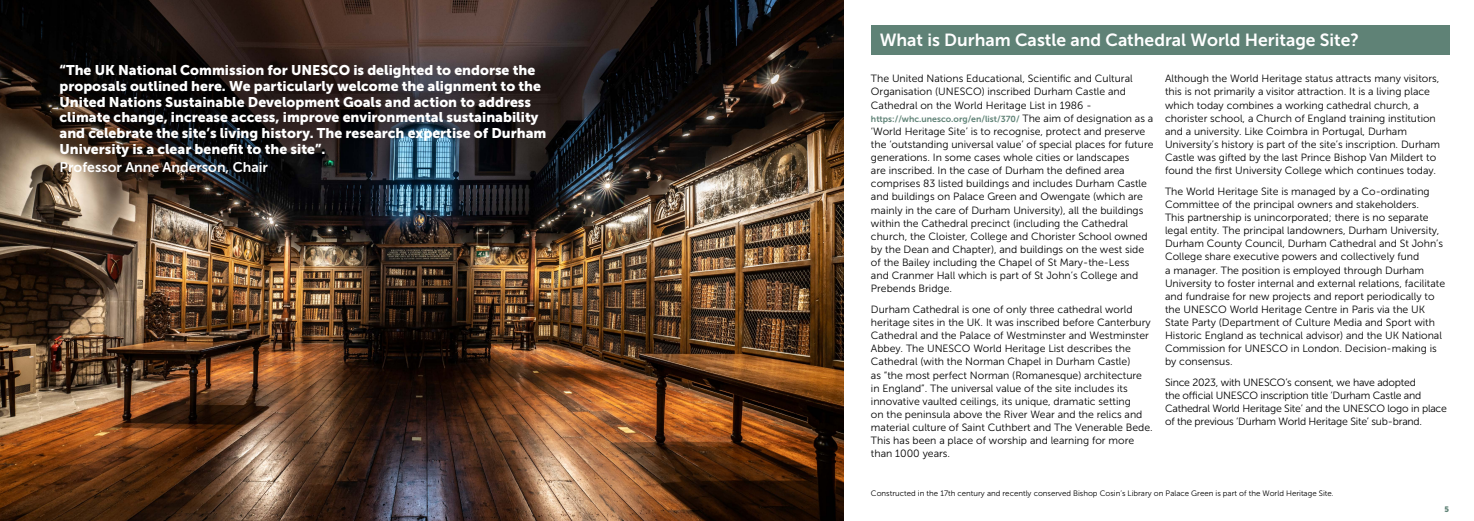
<style>
.page{position:relative;width:1474px;height:521px;background:#fff}
.page>*{position:absolute;margin:0;border:0;box-sizing:border-box;transform-origin:0 0}
.t1{font:17.5px "Museo Sans 700";color:#fff}
.t2{font:14px/15.8px "Museo Sans 900";color:#fff}
.t3{font:14px "Museo Sans 700";color:#fff}
.t4{font:10.5px/13.1px "Museo Sans 300";color:#000}
.t5{font:10.5px/13.1px "Museo Sans 300";letter-spacing:-.02em;color:#000}
.t6{font:8.75px "Museo Sans 700";color:#5f8276}
.t7{font:7.88px "Museo Sans 300";color:#000}
.t8{font:7.88px "Museo Sans 900";color:#5f8276}
.s1{font-family:"Museo Sans 300";font-size:10.5px;color:#000}
</style>
<div class="page">
<img style="left:0;top:0;width:843px;height:521px">
<div style="left:871px;top:25px;width:578px;height:30px;background:#5f8276"></div>
<p class="t2" style="left:60px;top:62px;width:488px">“The UK National Commission for UNESCO is delighted to endorse the proposals outlined here. We particularly welcome the alignment to the United Nations Sustainable Development Goals and action to address climate change, increase access, improve environmental sustainability and celebrate the site’s living history. The research expertise of Durham University is a clear benefit to the site”.</p>
<h2 class="t3" style="left:60px;top:159px;width:210px">Professor Anne Anderson, Chair</h2>
<h1 class="t1" style="left:879px;top:30px;width:481px">What is Durham Castle and Cathedral World Heritage Site?</h1>
<p class="t4" style="left:871px;top:72px;width:263px">The United Nations Educational, Scientific and Cultural<br>Organisation (UNESCO) inscribed Durham Castle and<br>Cathedral on the World Heritage List in 1986 -</p>
<p class="t6" style="left:871px;top:114px;width:284px">https://whc.unesco.org/en/list/370/ <span class="s1">The aim of designation as a</span></p>
<p class="t4" style="left:871px;top:125px;width:284px">‘World Heritage Site’ is to recognise, protect and preserve the ‘outstanding universal value’ of special places for future generations. In some cases whole cities or landscapes<br>are inscribed. In the case of Durham the defined area comprises 83 listed buildings and includes Durham Castle and buildings on Palace Green and Owengate (which are mainly in the care of Durham University), all the buildings within the Cathedral precinct (including the Cathedral church, the Cloister, College and Chorister School owned by the Dean and Chapter), and buildings on the west side of the Bailey including the Chapel of St Mary-the-Less<br>and Cranmer Hall which is part of St John’s College and Prebends Bridge.</p>
<p class="t4" style="left:871px;top:303px;width:283px">Durham Cathedral is one of only three cathedral world heritage sites in the UK. It was inscribed before Canterbury Cathedral and the Palace of Westminster and Westminster Abbey. The UNESCO World Heritage List describes the Cathedral (with the Norman Chapel in Durham Castle)<br>as “the most perfect Norman (Romanesque) architecture in England”. The universal value of the site includes its innovative vaulted ceilings, its unique, dramatic setting<br>on the peninsula above the River Wear and the relics and material culture of Saint Cuthbert and The Venerable Bede.<br>This has been a place of worship and learning for more than 1000 years.</p>
<p class="t4" style="left:1165px;top:72px;width:276px">Although the World Heritage status attracts many visitors, this is not primarily a visitor attraction. It is a living place which today combines a working cathedral church, a chorister school, a Church of England training institution and a university. Like Coimbra in Portugal, Durham University’s history is part of the site’s inscription. Durham Castle was gifted by the last Prince Bishop Van Mildert to found the first University College which continues today.</p>
<p class="t4" style="left:1165px;top:185px;width:282px">The World Heritage Site is managed by a Co-ordinating Committee of the principal owners and stakeholders.<br>This partnership is unincorporated; there is no separate legal entity. The principal landowners, Durham University, Durham County Council, Durham Cathedral and St John’s College share executive powers and collectively fund<br>a manager. The position is employed through Durham University to foster internal and external relations, facilitate and fundraise for new projects and report periodically to the UNESCO World Heritage Centre in Paris via the UK State Party (Department of Culture Media and Sport with Historic England as technical advisor) and the UK National Commission for UNESCO in London. Decision-making is by consensus.</p>
<p class="t5" style="left:1165px;top:376px;width:283px">Since 2023, with UNESCO’s consent, we have adopted<br>the official UNESCO inscription title ‘Durham Castle and Cathedral World Heritage Site’ and the UNESCO logo in place of the previous ‘Durham World Heritage Site’ sub-brand.</p>
<p class="t7" style="left:871px;top:489px;width:464px">Constructed in the 17th century and recently conserved Bishop Cosin’s Library on Palace Green is part of the World Heritage Site.</p>
<p class="t8" style="left:1444px;top:504px;width:6px">5</p>
</div>
